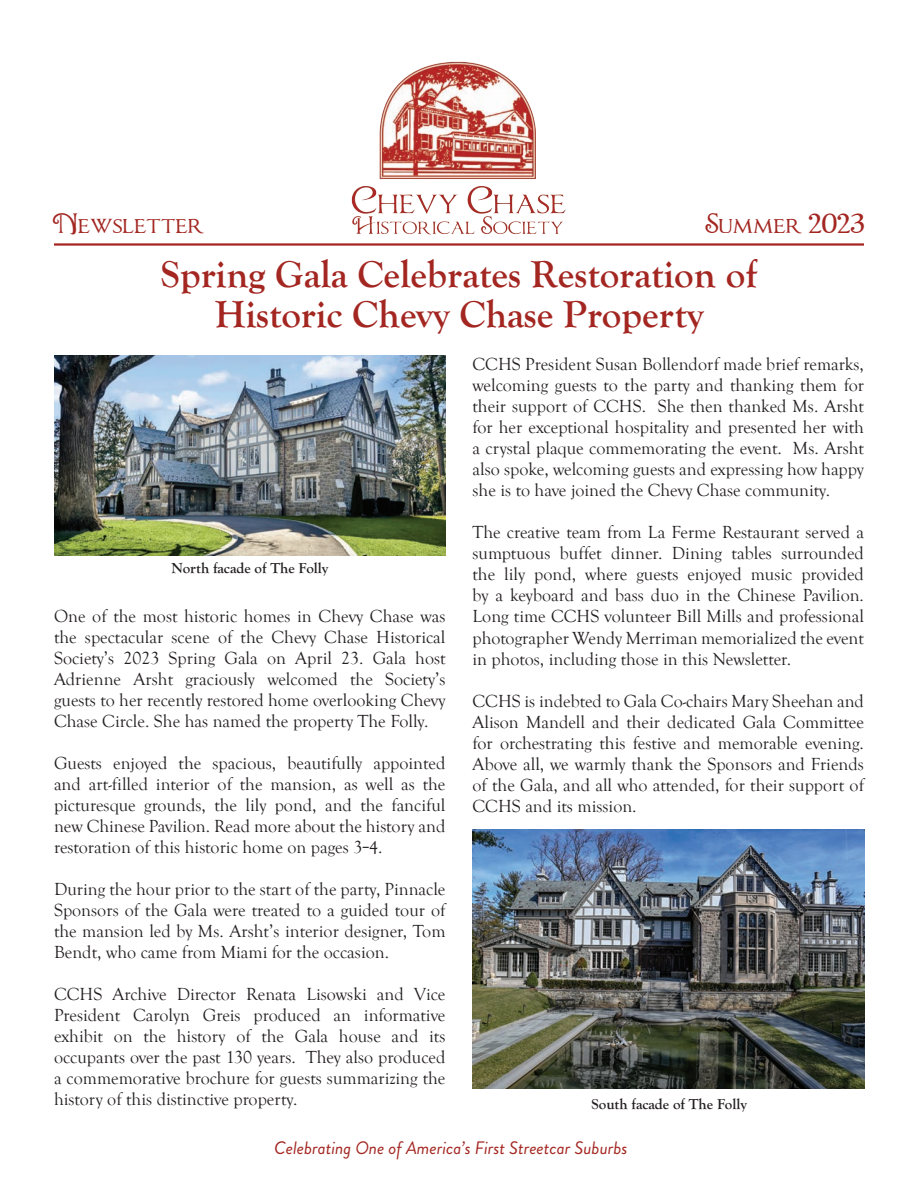
<style>
.page{position:relative;width:918px;height:1188px;background:#fff}
.page>*{position:absolute;margin:0;border:0;box-sizing:border-box;transform-origin:0 0}
.t1{font:700 39px/40.5px "Goudy Old Style T";color:#a32621;text-align:center}
.t2{font:24px "Chocolate Box";color:#a32621}
.t3{font:18px/21px "Goudy Old Style T";color:#231f20;text-align:justify}
.t4{font:italic 18px "Brandon Grotesque";color:#a32621}
.t5{font:700 15px "Goudy Old Style T";color:#231f20}
.s1{font-style:inherit}
.s2{font-family:"Chocolate Box"}
</style>
<div class="page">
<hr style="left:54px;top:243px;width:810px;height:3px;background:#a32621">
<img style="left:351px;top:61px;width:215px;height:174px">
<img style="left:54px;top:355px;width:392px;height:201px">
<img style="left:472px;top:829px;width:392px;height:260px">
<h2 class="t2" style="left:53px;top:212px;width:152px">Newsletter</h2>
<h2 class="t2" style="left:705px;top:212px;width:161px">Summer <span class="s1">2023</span></h2>
<h1 class="t1" style="left:161px;top:254px;width:598px">Spring Gala Celebrates Restoration of<br>Historic Chevy Chase Property</h1>
<p class="t5" style="left:172px;top:559px;width:158px">North facade of The Folly</p>
<p class="t3" style="left:54px;top:606px;width:393px">One of the most historic homes in Chevy Chase was the spectacular scene of the Chevy Chase Historical Society’s 2023 Spring Gala on April 23. Gala host Adrienne Arsht graciously welcomed the Society’s guests to her recently restored home overlooking Chevy Chase Circle. She has named the property The Folly.</p>
<p class="t3" style="left:54px;top:753px;width:393px">Guests enjoyed the spacious, beautifully appointed and art-filled interior of the mansion, as well as the picturesque grounds, the lily pond, and the fanciful new Chinese Pavilion. Read more about the history and restoration of this historic home on pages 3<span class="s2">-</span>4.</p>
<p class="t3" style="left:54px;top:879px;width:393px">During the hour prior to the start of the party, Pinnacle Sponsors of the Gala were treated to a guided tour of the mansion led by Ms. Arsht’s interior designer, Tom Bendt, who came from Miami for the occasion.</p>
<p class="t3" style="left:54px;top:984px;width:393px">CCHS Archive Director Renata Lisowski and Vice President Carolyn Greis produced an informative exhibit on the history of the Gala house and its occupants over the past 130 years. They also produced a commemorative brochure for guests summarizing the history of this distinctive property.</p>
<p class="t3" style="left:472px;top:354px;width:393px">CCHS President Susan Bollendorf made brief remarks, welcoming guests to the party and thanking them for their support of CCHS. She then thanked Ms. Arsht for her exceptional hospitality and presented her with a crystal plaque commemorating the event. Ms. Arsht also spoke, welcoming guests and expressing how happy she is to have joined the Chevy Chase community.</p>
<p class="t3" style="left:472px;top:522px;width:393px">The creative team from La Ferme Restaurant served a sumptuous buffet dinner. Dining tables surrounded the lily pond, where guests enjoyed music provided by a keyboard and bass duo in the Chinese Pavilion.<br>Long time CCHS volunteer Bill Mills and professional photographer Wendy Merriman memorialized the event in photos, including those in this Newsletter.</p>
<p class="t3" style="left:472px;top:691px;width:393px">CCHS is indebted to Gala Co-chairs Mary Sheehan and Alison Mandell and their dedicated Gala Committee for orchestrating this festive and memorable evening.<br>Above all, we warmly thank the Sponsors and Friends of the Gala, and all who attended, for their support of CCHS and its mission.</p>
<p class="t5" style="left:591px;top:1095px;width:157px">South facade of The Folly</p>
<p class="t4" style="left:274px;top:1136px;width:355px">Celebrating One of America’s First Streetcar Suburbs</p>
</div>
